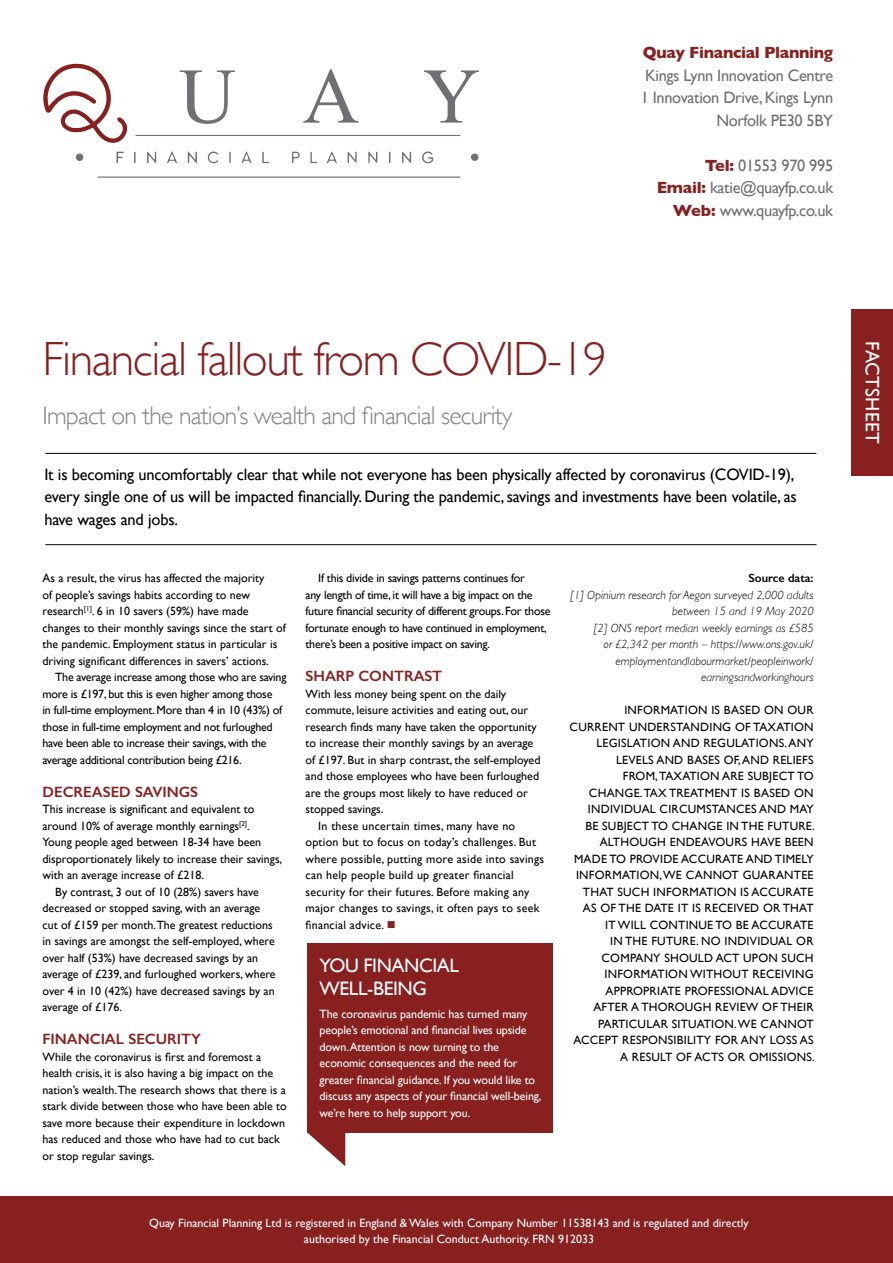
<style>
.page{position:relative;width:893px;height:1263px;background:#fff}
.page>*{position:absolute;margin:0;border:0;box-sizing:border-box;transform-origin:0 0}
.t1{font:300 48px "Gill Sans";letter-spacing:-.03em;color:#882020}
.t2{font:300 25.5px "Gill Sans";letter-spacing:-.03em;color:#808285}
.t3{font:19.5px/22.5px "Gill Sans";letter-spacing:-.02em;color:#fff}
.t4{font:19.5px "Gill Sans";letter-spacing:.01em;color:#fff}
.t5{font:16.5px/22.5px "Gill Sans";letter-spacing:-.01em;color:#000}
.t6{font:16.5px/22.5px "Gill Sans";letter-spacing:-.02em;color:#6f7073;text-align:right}
.t7{font:700 16.5px "Gill Sans";letter-spacing:-.02em;color:#882020}
.t8{font:600 15px "Gill Sans";color:#882020}
.t9{font:12px/16.5px "Gill Sans";color:#000}
.t10{font:12px/16.5px "Gill Sans";letter-spacing:.02em;color:#000;text-align:right}
.t11{font:12px/16.5px "Gill Sans";letter-spacing:-.02em;color:#000}
.t12{font:12px/16.5px "Gill Sans";letter-spacing:-.01em;color:#fff}
.t13{font:italic 300 12px/16.5px "Gill Sans";color:#000;text-align:right}
.t14{font:600 12px "Gill Sans";color:#000}
.s1{font-weight:700;color:#882020}
.s2{color:#882020}
</style>
<div class="page">
<hr style="left:45px;top:544px;width:771px;height:1px;background:#000">
<hr style="left:45px;top:453px;width:771px;height:1px;background:#000">
<svg style="left:307px;top:1132px;width:38px;height:34px"></svg>
<div style="left:307px;top:943px;width:245px;height:189px;background:#882020"></div>
<div style="left:851px;top:309px;width:42px;height:166px;background:#882020"></div>
<div style="left:0;top:1196px;width:893px;height:67px;background:#882020"></div>
<svg style="left:179px;top:70px;width:56px;height:54px"></svg>
<svg style="left:424px;top:70px;width:55px;height:53px"></svg>
<svg style="left:135px;top:135px;width:325px;height:1px"></svg>
<svg style="left:97px;top:177px;width:363px;height:1px"></svg>
<svg style="left:422px;top:151px;width:11px;height:13px"></svg>
<svg style="left:147px;top:152px;width:9px;height:11px"></svg>
<svg style="left:368px;top:151px;width:9px;height:12px"></svg>
<svg style="left:188px;top:152px;width:9px;height:11px"></svg>
<svg style="left:402px;top:152px;width:9px;height:11px"></svg>
<svg style="left:347px;top:151px;width:10px;height:12px"></svg>
<div style="left:76px;top:153px;width:7px;height:8px;background:#6f7073;border-radius:50%"></div>
<div style="left:471px;top:153px;width:7px;height:8px;background:#6f7073;border-radius:50%"></div>
<svg style="left:207px;top:151px;width:11px;height:13px"></svg>
<svg style="left:116px;top:152px;width:8px;height:11px"></svg>
<svg style="left:310px;top:152px;width:7px;height:11px"></svg>
<svg style="left:262px;top:152px;width:7px;height:11px"></svg>
<svg style="left:134px;top:152px;width:2px;height:11px"></svg>
<svg style="left:229px;top:152px;width:2px;height:11px"></svg>
<svg style="left:43px;top:63px;width:85px;height:80px"></svg>
<svg style="left:303px;top:69px;width:56px;height:54px"></svg>
<svg style="left:167px;top:151px;width:10px;height:12px"></svg>
<svg style="left:241px;top:152px;width:11px;height:11px"></svg>
<svg style="left:327px;top:152px;width:10px;height:11px"></svg>
<svg style="left:292px;top:152px;width:8px;height:11px"></svg>
<h3 class="t7" style="left:643px;top:43px;width:192px">Quay Financial Planning</h3>
<h3 class="t6" style="left:641px;top:64px;width:194px">Kings Lynn Innovation Centre<br>1 Innovation Drive, Kings Lynn<br>Norfolk PE30 5BY</h3>
<h3 class="t6" style="left:657px;top:154px;width:178px"><span class="s1">Tel:</span> 01553 970 995<br><span class="s1">Email:</span> katie@quayfp.co.uk<br><span class="s1">Web:</span> www.quayfp.co.uk</h3>
<h1 class="t1" style="left:43px;top:332px;width:566px">Financial fallout from COVID-19</h1>
<h2 class="t2" style="left:43px;top:401px;width:471px">Impact on the nation’s wealth and financial security</h2>
<p class="t5" style="left:44px;top:463px;width:754px">It is becoming uncomfortably clear that while not everyone has been physically affected by coronavirus (COVID-19), every single one of us will be impacted financially. During the pandemic, savings and investments have been volatile, as have wages and jobs.</p>
<p class="t9" style="left:43px;top:570px;width:245px">As a result, the virus has affected the majority<br>of people’s savings habits according to new research<sup>[1]</sup>. 6 in 10 savers (59%) have made changes to their monthly savings since the start of the pandemic. Employment status in particular is driving significant differences in savers’ actions.</p>
<p class="t11" style="left:43px;top:669px;width:245px;text-indent:13px">The average increase among those who are saving more is £197, but this is even higher among those<br>in full-time employment. More than 4 in 10 (43%) of those in full-time employment and not furloughed have been able to increase their savings, with the average additional contribution being £216.</p>
<p class="t8" style="left:43px;top:782px;width:157px">DECREASED SAVINGS</p>
<p class="t9" style="left:43px;top:801px;width:213px">This increase is significant and equivalent to</p>
<p class="t9" style="left:43px;top:817px;width:209px">around 10% of average monthly earnings<sup>[2]</sup>.</p>
<p class="t9" style="left:43px;top:834px;width:220px">Young people aged between 18-34 have been</p>
<p class="t9" style="left:43px;top:850px;width:241px">disproportionately likely to increase their savings,</p>
<p class="t9" style="left:43px;top:867px;width:163px">with an average increase of £218.</p>
<p class="t9" style="left:55px;top:883px;width:205px">By contrast, 3 out of 10 (28%) savers have</p>
<p class="t9" style="left:43px;top:900px;width:219px">decreased or stopped saving, with an average</p>
<p class="t9" style="left:43px;top:916px;width:232px">cut of £159 per month.The greatest reductions</p>
<p class="t9" style="left:43px;top:933px;width:234px">in savings are amongst the self-employed, where</p>
<p class="t9" style="left:43px;top:949px;width:217px">over half (53%) have decreased savings by an</p>
<p class="t9" style="left:43px;top:966px;width:235px">average of £239, and furloughed workers, where</p>
<p class="t9" style="left:43px;top:982px;width:234px">over 4 in 10 (42%) have decreased savings by an</p>
<p class="t9" style="left:43px;top:999px;width:81px">average of £176.</p>
<p class="t8" style="left:43px;top:1030px;width:160px">FINANCIAL SECURITY</p>
<p class="t9" style="left:43px;top:1048px;width:246px">While the coronavirus is first and foremost a health crisis, it is also having a big impact on the nation’s wealth.The research shows that there is a stark divide between those who have been able to save more because their expenditure in lockdown has reduced and those who have had to cut back or stop regular savings.</p>
<p class="t11" style="left:306px;top:570px;width:246px;text-indent:13px">If this divide in savings patterns continues for<br>any length of time, it will have a big impact on the future financial security of different groups. For those fortunate enough to have continued in employment, there’s been a positive impact on saving.</p>
<p class="t8" style="left:306px;top:667px;width:138px">SHARP CONTRAST</p>
<p class="t9" style="left:306px;top:685px;width:202px">With less money being spent on the daily</p>
<p class="t9" style="left:306px;top:702px;width:224px">commute, leisure activities and eating out, our</p>
<p class="t9" style="left:306px;top:718px;width:233px">research finds many have taken the opportunity</p>
<p class="t9" style="left:306px;top:735px;width:229px">to increase their monthly savings by an average</p>
<p class="t9" style="left:306px;top:751px;width:236px">of £197. But in sharp contrast, the self-employed</p>
<p class="t9" style="left:306px;top:768px;width:235px">and those employees who have been furloughed</p>
<p class="t9" style="left:306px;top:784px;width:224px">are the groups most likely to have reduced or</p>
<p class="t9" style="left:306px;top:801px;width:80px">stopped savings.</p>
<p class="t10" style="left:318px;top:817px;width:198px">In these uncertain times, many have no</p>
<p class="t10" style="left:306px;top:834px;width:232px">option but to focus on today’s challenges. But</p>
<p class="t10" style="left:306px;top:850px;width:240px">where possible, putting more aside into savings</p>
<p class="t10" style="left:306px;top:867px;width:210px">can help people build up greater financial</p>
<p class="t10" style="left:306px;top:883px;width:225px">security for their futures. Before making any</p>
<p class="t10" style="left:306px;top:900px;width:235px">major changes to savings, it often pays to seek</p>
<p class="t10" style="left:306px;top:916px;width:92px">financial advice. <span class="s2">■</span></p>
<h3 class="t3" style="left:320px;top:954px;width:141px">YOU FINANCIAL<br>WELL-BEING</h3>
<p class="t12" style="left:320px;top:1005px;width:223px">The coronavirus pandemic has turned many people’s emotional and financial lives upside down.Attention is now turning to the economic consequences and the need for greater financial guidance. If you would like to discuss any aspects of your financial well-being, we’re here to help support you.</p>
<p class="t14" style="left:748px;top:571px;width:67px">Source data:</p>
<p class="t13" style="left:570px;top:586px;width:245px">[1] Opinium research for Aegon surveyed 2,000 adults between 15 and 19 May 2020<br>[2] ONS report median weekly earnings as £585<br>or £2,342 per month – https://www.ons.gov.uk/ employmentandlabourmarket/peopleinwork/ earningsandworkinghours</p>
<p class="t10" style="left:570px;top:702px;width:247px">INFORMATION IS BASED ON OUR<br>CURRENT UNDERSTANDING OF TAXATION<br>LEGISLATION AND REGULATIONS. ANY<br>LEVELS AND BASES OF, AND RELIEFS<br>FROM, TAXATION ARE SUBJECT TO<br>CHANGE. TAX TREATMENT IS BASED ON<br>INDIVIDUAL CIRCUMSTANCES AND MAY<br>BE SUBJECT TO CHANGE IN THE FUTURE.<br>ALTHOUGH ENDEAVOURS HAVE BEEN<br>MADE TO PROVIDE ACCURATE AND TIMELY<br>INFORMATION, WE CANNOT GUARANTEE<br>THAT SUCH INFORMATION IS ACCURATE<br>AS OF THE DATE IT IS RECEIVED OR THAT<br>IT WILL CONTINUE TO BE ACCURATE<br>IN THE FUTURE. NO INDIVIDUAL OR<br>COMPANY SHOULD ACT UPON SUCH<br>INFORMATION WITHOUT RECEIVING<br>APPROPRIATE PROFESSIONAL ADVICE<br>AFTER A THOROUGH REVIEW OF THEIR<br>PARTICULAR SITUATION. WE CANNOT<br>ACCEPT RESPONSIBILITY FOR ANY LOSS AS<br>A RESULT OF ACTS OR OMISSIONS.</p>
<p class="t12" style="left:149px;top:1214px;width:601px;text-align:center">Quay Financial Planning Ltd is registered in England &amp; Wales with Company Number 11538143 and is regulated and directly authorised by the Financial Conduct Authority. FRN 912033</p>
<h3 class="t4" style="left:884px;top:341px;width:104px;rotate:90deg">FACTSHEET</h3>
</div>
